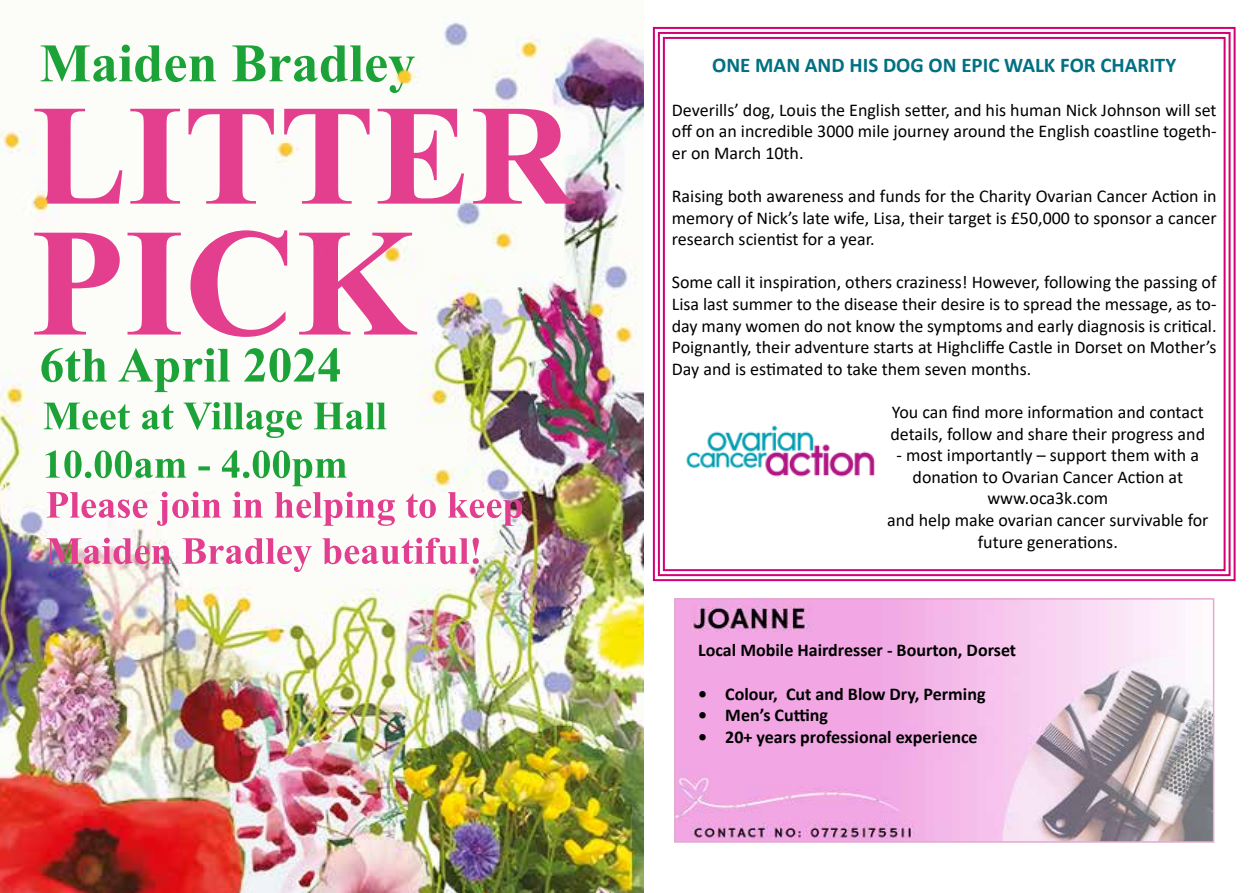
<style>
.page{position:relative;width:1259px;height:893px;background:#fff}
.page>*{position:absolute;margin:0;border:0;box-sizing:border-box;transform-origin:0 0}
.t1{font:700 21px "Calibri";color:#007083}
.t2{font:18px/21.6px "Calibri";color:#000;text-align:justify}
.t3{font:700 18px "Calibri";color:#000}
</style>
<div class="page">
<img style="left:0;top:22px;width:643px;height:871px">
<svg style="left:652px;top:26px;width:584px;height:556px"></svg>
<div style="left:658px;top:32px;width:572px;height:544px;border:2px solid #d30074"></div>
<div style="left:663px;top:37px;width:562px;height:534px;border:2px solid #d30074"></div>
<img style="left:677px;top:601px;width:534px;height:239px">
<div style="left:674px;top:598px;width:540px;height:245px;border:2px solid #e1aace"></div>
<p class="t1" style="left:712px;top:51px;width:465px">ONE MAN AND HIS DOG ON EPIC WALK FOR CHARITY</p>
<p class="t2" style="left:672px;top:98px;width:546px">Deverills’ dog, Louis the English setter, and his human Nick Johnson will set off on an incredible 3000 mile journey around the English coastline togeth&shy;er on March 10th.</p>
<p class="t2" style="left:672px;top:185px;width:546px">Raising both awareness and funds for the Charity Ovarian Cancer Action in memory of Nick’s late wife, Lisa, their target is £50,000 to sponsor a cancer research scientist for a year.</p>
<p class="t2" style="left:672px;top:271px;width:546px">Some call it inspiration, others craziness! However, following the passing of Lisa last summer to the disease their desire is to spread the message, as to&shy;day many women do not know the symptoms and early diagnosis is critical.<br>Poignantly, their adventure starts at Highcliffe Castle in Dorset on Mother’s Day and is estimated to take them seven months.</p>
<p class="t2" style="left:890px;top:401px;width:316px">You can find more information and contact details, follow and share their progress and</p>
<p class="t2" style="left:887px;top:444px;width:323px;text-align:center">- most importantly – support them with a donation to Ovarian Cancer Action at www.oca3k.com<br>and help make ovarian cancer survivable for future generations.</p>
<p class="t3" style="left:698px;top:638px;width:319px">Local Mobile Hairdresser - Bourton, Dorset</p>
<p class="t3" style="left:698px;top:681px;width:289px">• Colour, Cut and Blow Dry, Perming</p>
<p class="t3" style="left:698px;top:702px;width:131px">• Men’s Cutting</p>
<p class="t3" style="left:698px;top:724px;width:281px">• 20+ years professional experience</p>
</div>
